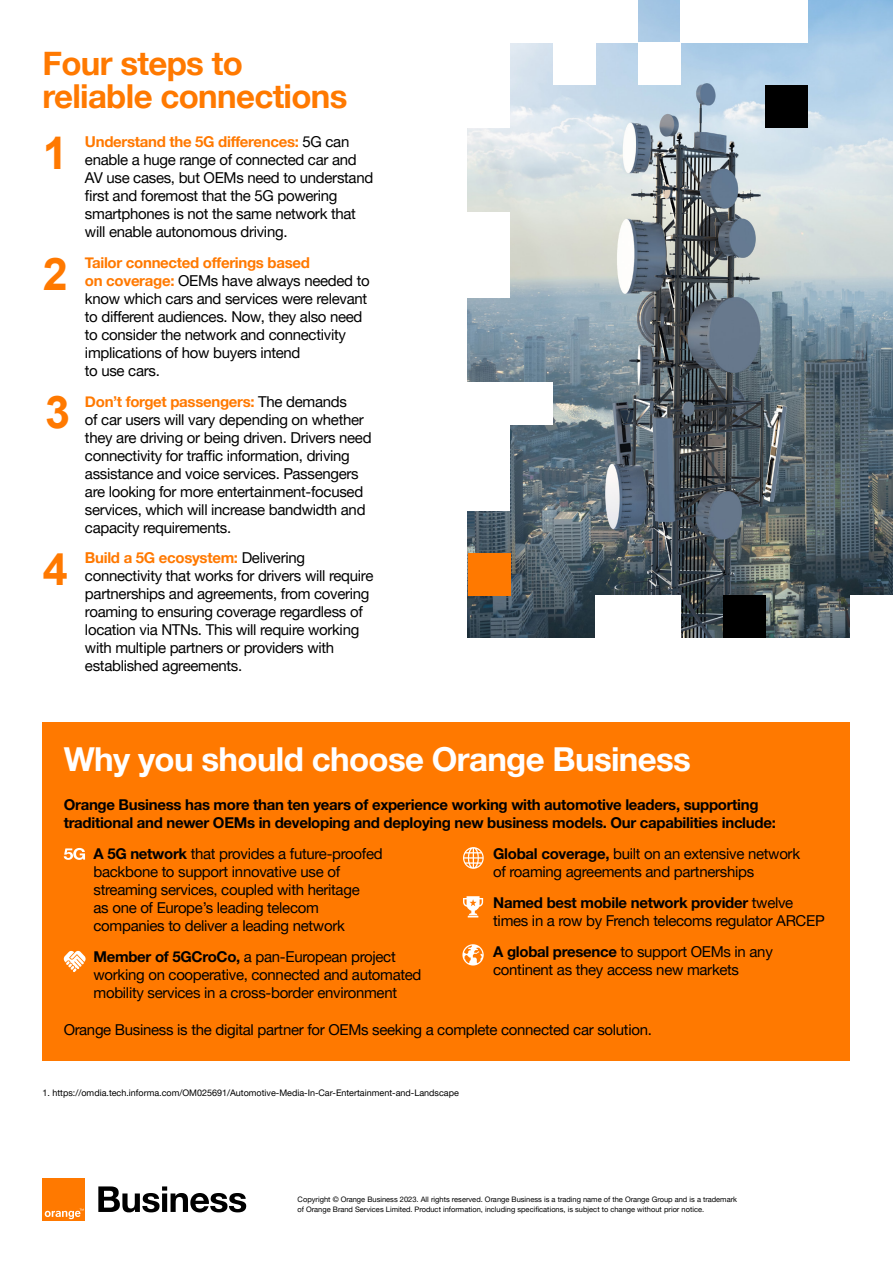
<style>
.page{position:relative;width:893px;height:1263px;background:#fff}
.page>*{position:absolute;margin:0;border:0;box-sizing:border-box;transform-origin:0 0}
.t1{font:700 45px "Arial";color:#ff7900}
.t2{font:700 33px "Helvetica Neue";letter-spacing:-.02em;color:#fff}
.t3{font:700 33px/33px "Helvetica Neue";letter-spacing:-.02em;color:#ff7900}
.t4{font:15px/18px "Helvetica Neue";letter-spacing:-.02em;color:#000}
.t5{font:700 15px/18px "Helvetica Neue LT Std";letter-spacing:-.02em;color:#000}
.t6{font:9px "Helvetica Neue";color:#000}
.t7{font:7.5px/10.5px "Helvetica Neue";color:#000}
.s1{font-weight:700;color:#ff7900}
.s2{font-family:"Arial";font-weight:700;color:#ff7900}
.s3{font-family:"Helvetica Neue LT Std";font-weight:700}
.s4{font-family:"Helvetica Neue";font-weight:400}
</style>
<div class="page">
<svg style="left:98px;top:1186px;width:148px;height:26px"></svg>
<div style="left:42px;top:1178px;width:43px;height:42px;background:#ff7900"></div>
<svg style="left:45px;top:1209px;width:39px;height:10px"></svg>
<img style="left:468px;top:0;width:425px;height:638px">
<div style="left:43px;top:722px;width:807px;height:338px;background:#ff7900"></div>
<svg style="left:64px;top:848px;width:21px;height:12px"></svg>
<svg style="left:462px;top:944px;width:22px;height:21px"></svg>
<svg style="left:63px;top:950px;width:23px;height:22px"></svg>
<svg style="left:463px;top:896px;width:20px;height:21px"></svg>
<svg style="left:463px;top:847px;width:21px;height:22px"></svg>
<div style="left:595px;top:595px;width:43px;height:47px;background:#fff"></div>
<div style="left:765px;top:85px;width:43px;height:43px;background:#000"></div>
<div style="left:723px;top:595px;width:42px;height:43px;background:#000"></div>
<div style="left:463px;top:255px;width:47px;height:43px;background:#fff"></div>
<div style="left:463px;top:85px;width:47px;height:43px;background:#fff"></div>
<div style="left:638px;top:595px;width:42px;height:47px;background:#fff"></div>
<div style="left:850px;top:595px;width:43px;height:47px;background:#fff"></div>
<div style="left:510px;top:383px;width:43px;height:42px;background:#fff"></div>
<div style="left:463px;top:383px;width:47px;height:42px;background:#fff"></div>
<div style="left:553px;top:43px;width:42px;height:42px;background:#fff"></div>
<div style="left:468px;top:553px;width:42px;height:42px;background:#ff7900"></div>
<div style="left:463px;top:213px;width:47px;height:42px;background:#fff"></div>
<div style="left:463px;top:43px;width:47px;height:42px;background:#fff"></div>
<div style="left:638px;top:43px;width:42px;height:42px;background:#fff"></div>
<div style="left:510px;top:0;width:43px;height:43px;background:#fff"></div>
<div style="left:680px;top:0;width:43px;height:43px;background:#fff"></div>
<div style="left:595px;top:0;width:43px;height:43px;background:#fff"></div>
<div style="left:765px;top:0;width:43px;height:43px;background:#fff"></div>
<div style="left:553px;top:0;width:42px;height:43px;background:#fff"></div>
<div style="left:723px;top:0;width:42px;height:43px;background:#fff"></div>
<div style="left:463px;top:0;width:47px;height:43px;background:#fff"></div>
<div style="left:463px;top:425px;width:47px;height:43px;background:#fff"></div>
<div style="left:463px;top:468px;width:47px;height:42px;background:#fff"></div>
<h2 class="t3" style="left:42px;top:47px;width:307px">Four steps to reliable connections</h2>
<p class="t4" style="left:85px;top:133px;width:290px"><span class="s1">Understand the 5G differences:</span> 5G can enable a huge range of connected car and AV use cases, but OEMs need to understand first and foremost that the 5G powering smartphones is not the same network that will enable autonomous driving.</p>
<p class="t4" style="left:85px;top:253px;width:286px"><span class="s1">Tailor connected offerings based<br>on coverage:</span> OEMs have always needed to know which cars and services were relevant to different audiences. Now, they also need to consider the network and connectivity implications of how buyers intend<br>to use cars.</p>
<p class="t4" style="left:85px;top:392px;width:288px"><span class="s1">Don’t forget passengers:</span> The demands<br>of car users will vary depending on whether they are driving or being driven. Drivers need connectivity for traffic information, driving assistance and voice services. Passengers are looking for more entertainment‑focused services, which will increase bandwidth and capacity requirements.</p>
<p class="t4" style="left:85px;top:549px;width:290px"><span class="s1">Build a 5G ecosystem:</span> Delivering connectivity that works for drivers will require partnerships and agreements, from covering roaming to ensuring coverage regardless of location via NTNs. This will require working with multiple partners or providers with established agreements.</p>
<h1 class="t1" style="left:43px;top:124px;width:27px">1</h1>
<h1 class="t1" style="left:43px;top:244px;width:27px">2</h1>
<h1 class="t1" style="left:45px;top:383px;width:27px">3</h1>
<h1 class="t1" style="left:43px;top:540px;width:27px">4</h1>
<h2 class="t2" style="left:64px;top:733px;width:629px">Why you should choose Orange Business</h2>
<p class="t5" style="left:64px;top:796px;width:713px">Orange Business has more than ten years of experience working with automotive leaders, supporting traditional and newer OEMs in developing and deploying new business models. Our capabilities include:</p>
<p class="t4" style="left:94px;top:845px;width:291px;text-indent:-21px"><span class="s2">■</span> <span class="s3">A 5G network</span> that provides a future‑proofed backbone to support innovative use of streaming services, coupled with heritage<br>as one of Europe’s leading telecom companies to deliver a leading network</p>
<p class="t4" style="left:94px;top:947px;width:329px;text-indent:-21px"><span class="s2">■</span> <span class="s3">Member of 5GCroCo,</span> a pan‑European project working on cooperative, connected and automated mobility services in a cross‑border environment</p>
<p class="t4" style="left:493px;top:845px;width:308px;text-indent:-21px"><span class="s2">■</span> <span class="s3">Global coverage,</span> built on an extensive network of roaming agreements and partnerships</p>
<p class="t5" style="left:472px;top:893px;width:323px"><sup>■</sup> Named best mobile network provider <span class="s4">twelve</span></p>
<p class="t4" style="left:493px;top:911px;width:333px">times in a row by French telecoms regulator ARCEP</p>
<p class="t4" style="left:493px;top:942px;width:281px;text-indent:-21px"><span class="s2">■</span> <span class="s3">A global presence</span> to support OEMs in any continent as they access new markets</p>
<p class="t4" style="left:64px;top:1020px;width:590px">Orange Business is the digital partner for OEMs seeking a complete connected car solution.</p>
<p class="t6" style="left:42px;top:1087px;width:418px">1. https://omdia.tech.informa.com/OM025691/Automotive‑Media‑In‑Car‑Entertainment‑and‑Landscape</p>
<p class="t7" style="left:298px;top:1193px;width:441px">Copyright © Orange Business 2023. All rights reserved. Orange Business is a trading name of the Orange Group and is a trademark of Orange Brand Services Limited. Product information, including specifications, is subject to change without prior notice.</p>
</div>
